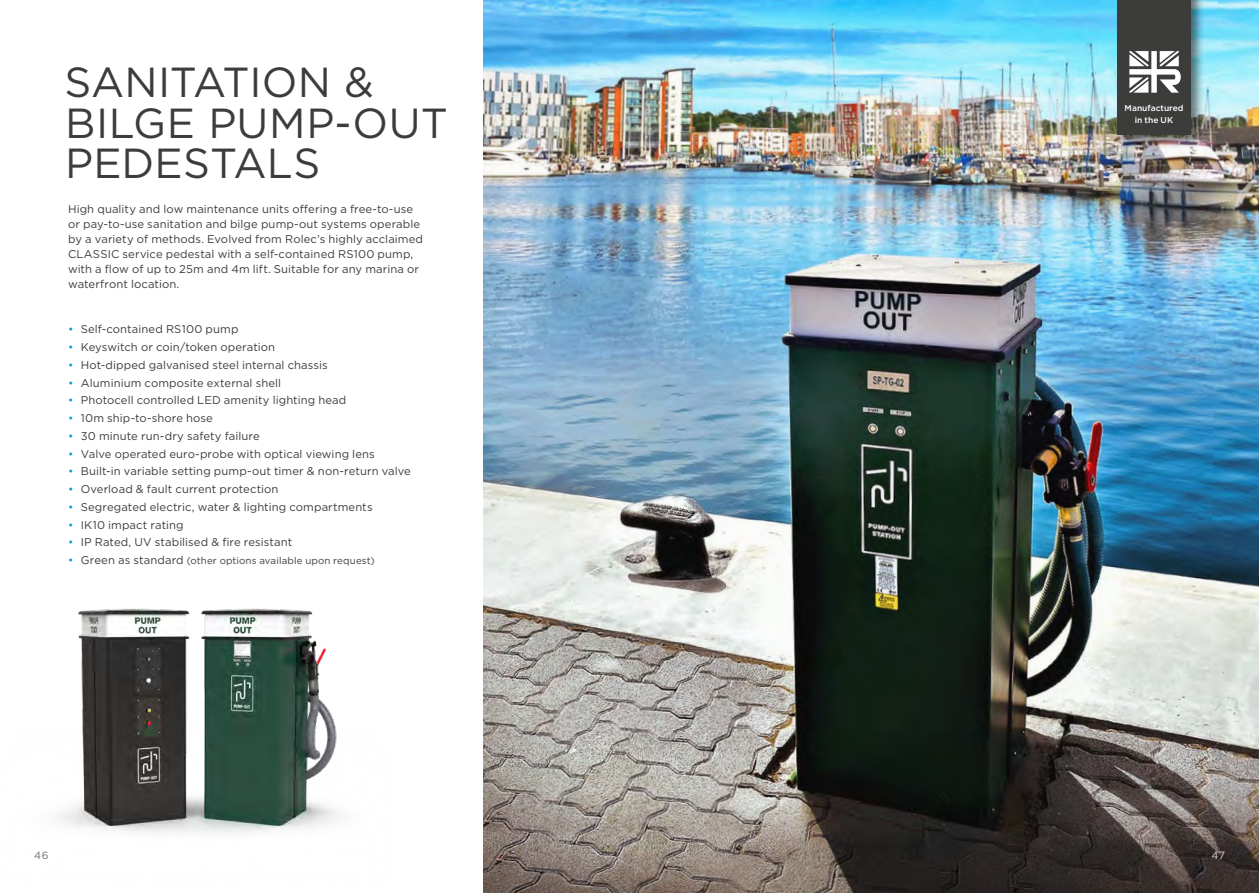
<style>
.page{position:relative;width:1259px;height:893px;background:#fff}
.page>*{position:absolute;margin:0;border:0;box-sizing:border-box;transform-origin:0 0}
.t1{font:42px/40.5px "Gotham";letter-spacing:.005em;color:#3c3c3b}
.t2{font:11.25px/15px "Gotham";letter-spacing:.01em;color:#3c3c3b}
.t3{font:10.5px "Gotham";color:#706f6f}
.t4{font:10.5px "Gotham";color:#dadada}
.t5{font:9.75px "Gotham";letter-spacing:.015em;color:#3c3c3b}
.t6{font:500 8.4px/11.7px "Gotham";color:#fff;text-align:center}
.s1{color:#009fe3}
.s2{font-size:11.25px;color:#009fe3}
.s3{font-size:11.25px}
</style>
<div class="page">
<img style="left:483px;top:0;width:776px;height:893px">
<div style="left:1115px;top:0;width:90px;height:149px;background:#000;opacity:.5"></div>
<div style="left:1117px;top:0;width:74px;height:135px;background:#3c3c3b"></div>
<svg style="left:1129px;top:51px;width:51px;height:42px"></svg>
<img style="left:58px;top:608px;width:282px;height:225px">
<h1 class="t1" style="left:65px;top:61px;width:385px">SANITATION &amp;<br>BILGE PUMP-OUT<br>PEDESTALS</h1>
<p class="t2" style="left:68px;top:201px;width:356px">High quality and low maintenance units offering a free-to-use or pay-to-use sanitation and bilge pump-out systems operable by a variety of methods. Evolved from Rolec’s highly acclaimed CLASSIC service pedestal with a self-contained RS100 pump, with a flow of up to 25m and 4m lift. Suitable for any marina or waterfront location.</p>
<p class="t2" style="left:68px;top:322px;width:172px"><span class="s1">•</span> Self-contained RS100 pump</p>
<p class="t2" style="left:68px;top:339px;width:209px"><span class="s1">•</span> Keyswitch or coin/token operation</p>
<p class="t2" style="left:68px;top:357px;width:261px"><span class="s1">•</span> Hot-dipped galvanised steel internal chassis</p>
<p class="t2" style="left:68px;top:375px;width:215px"><span class="s1">•</span> Aluminium composite external shell</p>
<p class="t2" style="left:68px;top:393px;width:280px"><span class="s1">•</span> Photocell controlled LED amenity lighting head</p>
<p class="t2" style="left:68px;top:410px;width:146px"><span class="s1">•</span> 10m ship-to-shore hose</p>
<p class="t2" style="left:68px;top:428px;width:193px"><span class="s1">•</span> 30 minute run-dry safety failure</p>
<p class="t2" style="left:68px;top:446px;width:308px"><span class="s1">•</span> Valve operated euro-probe with optical viewing lens</p>
<p class="t2" style="left:68px;top:464px;width:344px"><span class="s1">•</span> Built-in variable setting pump-out timer &amp; non-return valve</p>
<p class="t2" style="left:68px;top:481px;width:212px"><span class="s1">•</span> Overload &amp; fault current protection</p>
<p class="t2" style="left:68px;top:499px;width:306px"><span class="s1">•</span> Segregated electric, water &amp; lighting compartments</p>
<p class="t2" style="left:68px;top:517px;width:117px"><span class="s1">•</span> IK10 impact rating</p>
<p class="t2" style="left:68px;top:535px;width:226px"><span class="s1">•</span> IP Rated, UV stabilised &amp; fire resistant</p>
<p class="t5" style="left:68px;top:554px;width:308px"><span class="s2">•</span> <span class="s3">Green as standard</span> (other options available upon request)</p>
<p class="t6" style="left:1124px;top:102px;width:60px">Manufactured in the UK</p>
<p class="t3" style="left:34px;top:848px;width:16px">46</p>
<p class="t4" style="left:1211px;top:848px;width:15px">47</p>
</div>
